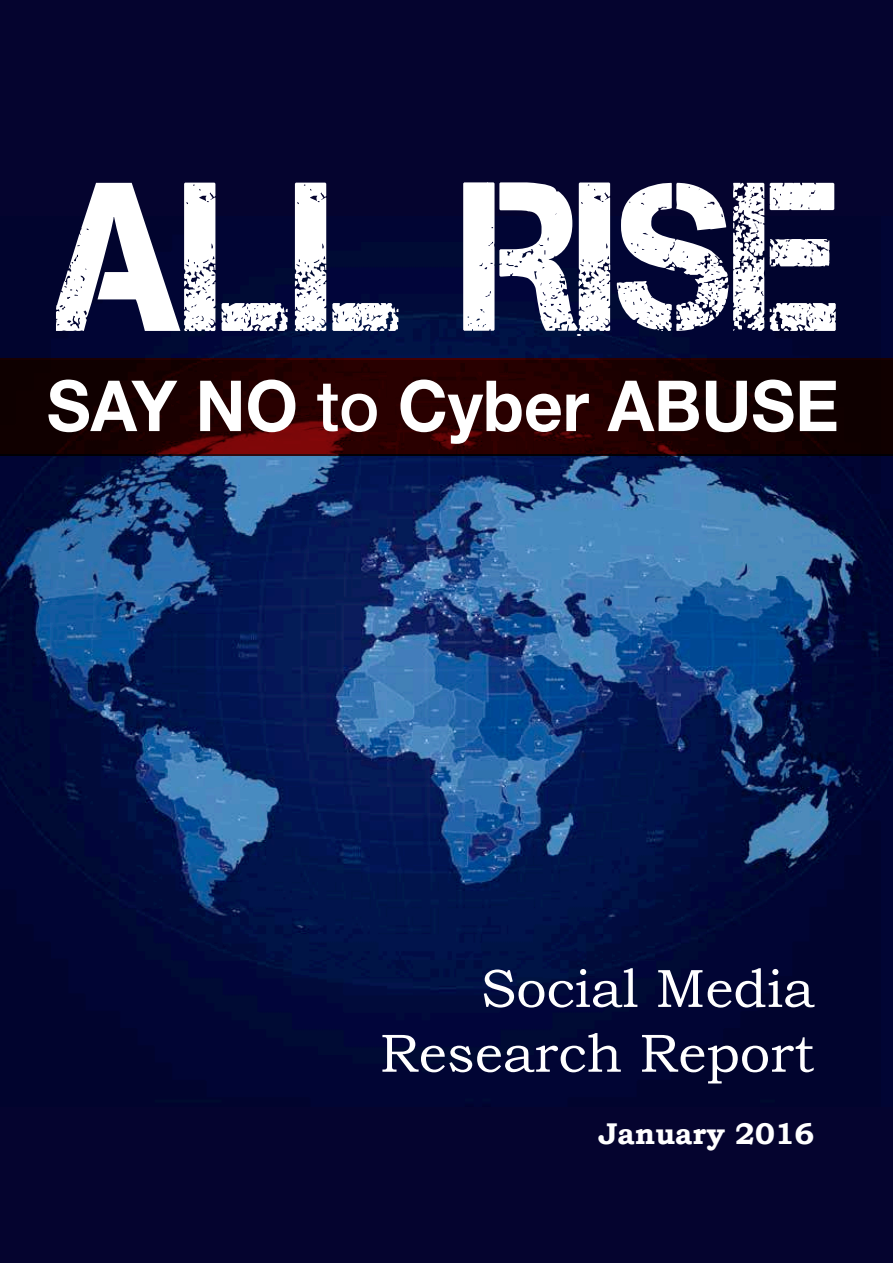
<style>
.page{position:relative;width:893px;height:1263px;background:#05042f}
.page>*{position:absolute;margin:0;border:0;box-sizing:border-box;transform-origin:0 0}
.t1{font:211.5px "Captureit";color:#fff;scale:.93 1}
.t2{font:700 70.5px "Helvetica Neue";color:#fff;scale:.96 1}
.t3{font:54px/64.8px "Bookman Old Style";color:#fff;text-align:right}
.t4{font:700 30px "Bookman Old Style";color:#fff}
.s1{font-weight:500}
</style>
<div class="page">
<img style="left:0;top:268px;width:893px;height:778px">
<svg style="left:0;top:358px;width:893px;height:2px;background:#2b0001"></svg>
<svg style="left:0;top:360px;width:893px;height:95px;background:#210000"></svg>
<h1 class="t1" style="left:56px;top:139px;width:846px">ALL RISE</h1>
<h2 class="t2" style="left:47px;top:351px;width:826px">SAY NO <span class="s1">to</span> Cyber ABUSE</h2>
<p class="t3" style="left:380px;top:956px;width:436px">Social Media<br>Research Report</p>
<p class="t4" style="left:598px;top:1115px;width:217px">January 2016</p>
</div>
